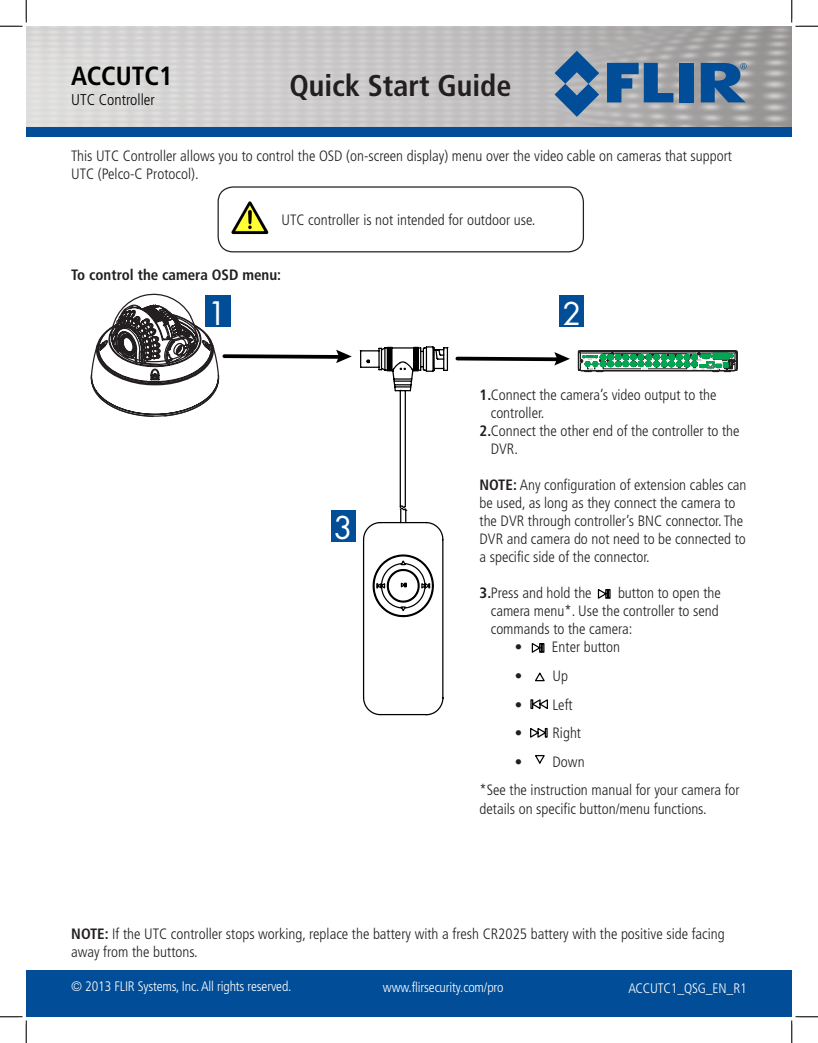
<style>
.page{position:relative;width:818px;height:1043px;background:#fff}
.page>*{position:absolute;margin:0;border:0;box-sizing:border-box;transform-origin:0 0}
.t1{font:31.38px "Futura";color:#fff}
.t2{font:30.5px "Futura";color:#fff}
.t3{font:700 condensed 30px "Frutiger";color:#231f20}
.Product_Number{font:700 condensed 26.25px "Frutiger";color:#000}
.Product_title{font:300 condensed 15.5px "Frutiger";color:#000}
.Body{font:300 condensed 15px/18px "Frutiger";color:#231f20}
.t4{font:700 condensed 15px "Frutiger";color:#231f20}
.Legal_lines{font:300 condensed 13.75px "Frutiger";letter-spacing:-.01em;color:#fff}
.s1{font-weight:700}
</style>
<div class="page">
<img style="left:26px;top:26px;width:765px;height:101px">
<div style="left:26px;top:127px;width:765px;height:10px;background:#014d97"></div>
<svg style="left:607px;top:63px;width:66px;height:39px;background:#4673a0"></svg>
<div style="left:679px;top:63px;width:14px;height:39px;background:#014d97"></div>
<svg style="left:554px;top:51px;width:45px;height:66px;background:#5f83a7"></svg>
<svg style="left:700px;top:63px;width:46px;height:39px;background:#34689c"></svg>
<svg style="left:577px;top:350px;width:161px;height:23px;background:#549373"></svg>
<svg style="left:90px;top:293px;width:262px;height:124px"></svg>
<svg style="left:597px;top:589px;width:14px;height:9px"></svg>
<svg style="left:359px;top:346px;width:211px;height:370px"></svg>
<svg style="left:530px;top:727px;width:17px;height:11px"></svg>
<svg style="left:535px;top:755px;width:10px;height:8px"></svg>
<div style="left:205px;top:295px;width:25px;height:31px;background:#014d97"></div>
<div style="left:559px;top:295px;width:25px;height:31px;background:#014d97"></div>
<div style="left:331px;top:510px;width:25px;height:31px;background:#014d97"></div>
<div style="left:217px;top:186px;width:367px;height:66px;border:1px solid #231f20;border-radius:15px"></div>
<img style="left:231px;top:201px;width:38px;height:34px">
<div style="left:26px;top:970px;width:765px;height:46px;background:#014d97"></div>
<svg style="left:0;top:0;width:27px;height:27px"></svg>
<svg style="left:0;top:1016px;width:27px;height:26px"></svg>
<svg style="left:790px;top:0;width:28px;height:27px"></svg>
<svg style="left:790px;top:1015px;width:28px;height:27px"></svg>
<p class="Product_Number" style="left:71px;top:60px;width:103px">ACCUTC1</p>
<p class="t3" style="left:289px;top:68px;width:223px">Quick Start Guide</p>
<p class="Product_title" style="left:71px;top:91px;width:85px">UTC Controller</p>
<p class="Body" style="left:71px;top:147px;width:662px">This UTC Controller allows you to control the OSD (on-screen display) menu over the video cable on cameras that support<br>UTC (Pelco-C Protocol).</p>
<p class="Body" style="left:281px;top:211px;width:255px">UTC controller is not intended for outdoor use.</p>
<p class="t4" style="left:71px;top:266px;width:211px">To control the camera OSD menu:</p>
<p class="t1" style="left:208px;top:294px;width:21px">1</p>
<p class="t2" style="left:562px;top:294px;width:20px">2</p>
<p class="t2" style="left:333px;top:508px;width:20px">3</p>
<p class="Body" style="left:490px;top:386px;width:227px;text-indent:-11px"><span class="s1">1.</span>Connect the camera’s video output to the controller.</p>
<p class="Body" style="left:490px;top:422px;width:250px;text-indent:-11px"><span class="s1">2.</span>Connect the other end of the controller to the<br>DVR.</p>
<p class="Body" style="left:479px;top:476px;width:268px"><span class="s1">NOTE:</span> Any configuration of extension cables can be used, as long as they connect the camera to the DVR through controller’s BNC connector. The DVR and camera do not need to be connected to a specific side of the connector.</p>
<p class="Body" style="left:479px;top:584px;width:114px"><span class="s1">3.</span>Press and hold the</p>
<p class="Body" style="left:490px;top:584px;width:231px;text-indent:127px">button to open the camera menu*. Use the controller to send commands to the camera:</p>
<p class="Body" style="left:515px;top:638px;width:106px">• Enter button</p>
<p class="Body" style="left:515px;top:667px;width:55px">• Up</p>
<p class="Body" style="left:515px;top:695px;width:59px">• Left</p>
<p class="Body" style="left:515px;top:724px;width:68px">• Right</p>
<p class="Body" style="left:515px;top:753px;width:71px">• Down</p>
<p class="Body" style="left:479px;top:781px;width:261px">*See the instruction manual for your camera for details on specific button/menu functions.</p>
<p class="Body" style="left:71px;top:925px;width:655px"><span class="s1">NOTE:</span> If the UTC controller stops working, replace the battery with a fresh CR2025 battery with the positive side facing away from the buttons.</p>
<p class="Legal_lines" style="left:71px;top:978px;width:222px">© 2013 FLIR Systems, Inc. All rights reserved.</p>
<p class="Legal_lines" style="left:383px;top:979px;width:122px">www.flirsecurity.com/pro</p>
<p class="Legal_lines" style="left:628px;top:980px;width:120px">ACCUTC1_QSG_EN_R1</p>
</div>
